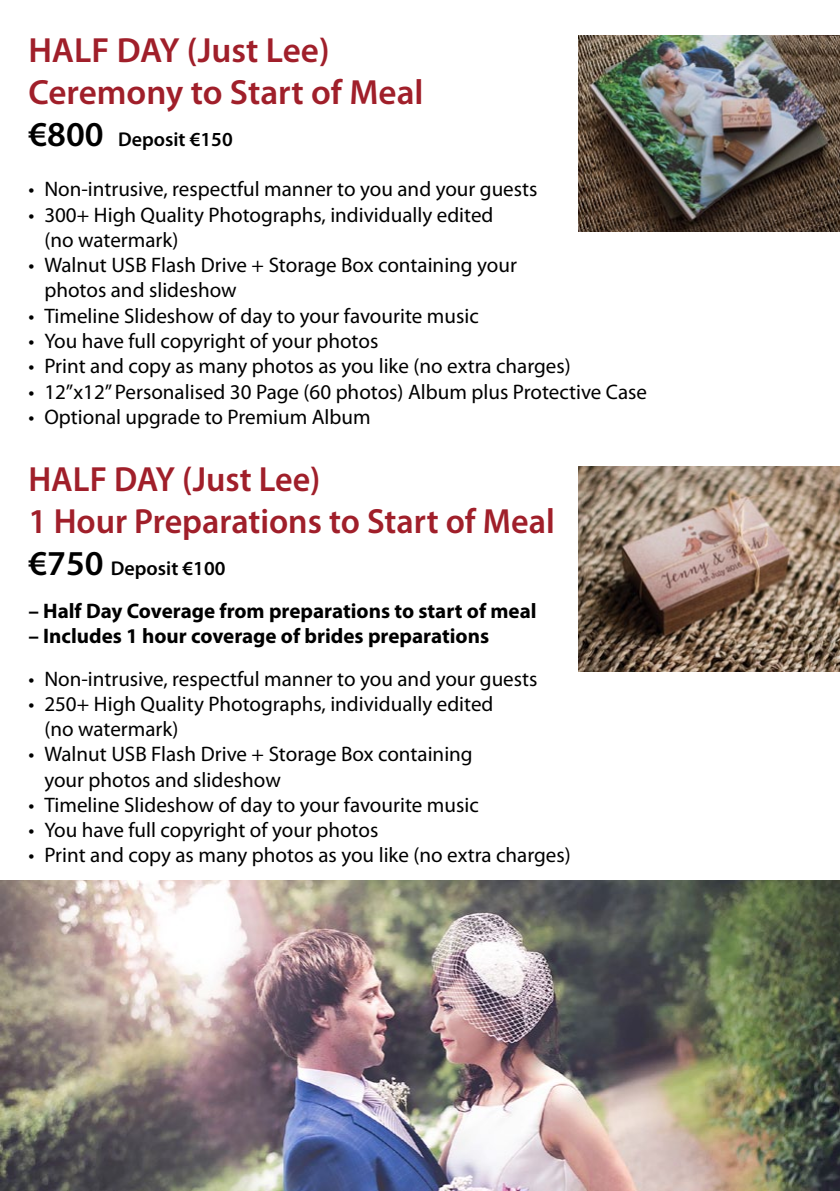
<style>
.page{position:relative;width:840px;height:1191px;background:#fff}
.page>*{position:absolute;margin:0;border:0;box-sizing:border-box;transform-origin:0 0}
.t1{font:600 35px/42px "Myriad Pro";color:#a01f2a}
.t2{font:21px/25.2px "Myriad Pro";color:#000}
.t3{font:700 21px "Myriad Pro";color:#000}
.t4{font:600 20px "Myriad Pro";color:#000}
.s1{font-size:35px}
</style>
<div class="page">
<img style="left:0;top:880px;width:839px;height:311px">
<img style="left:578px;top:35px;width:261px;height:196px">
<img style="left:578px;top:466px;width:261px;height:205px">
<h1 class="t1" style="left:28px;top:28px;width:396px">HALF DAY (Just Lee)<br>Ceremony to Start of Meal</h1>
<p class="t4" style="left:28px;top:126px;width:206px"><span class="s1">€800</span> Deposit €150</p>
<p class="t2" style="left:28px;top:176px;width:510px">• Non-intrusive, respectful manner to you and your guests</p>
<p class="t2" style="left:44px;top:202px;width:450px;text-indent:-16px">• 300+ High Quality Photographs, individually edited (no watermark)</p>
<p class="t2" style="left:44px;top:252px;width:474px;text-indent:-16px">• Walnut USB Flash Drive + Storage Box containing your photos and slideshow</p>
<p class="t2" style="left:28px;top:303px;width:451px">• Timeline Slideshow of day to your favourite music</p>
<p class="t2" style="left:28px;top:328px;width:351px">• You have full copyright of your photos</p>
<p class="t2" style="left:28px;top:353px;width:543px">• Print and copy as many photos as you like (no extra charges)</p>
<p class="t2" style="left:28px;top:378px;width:620px">• 12”x12”Personalised 30 Page (60 photos) Album plus Protective Case</p>
<p class="t2" style="left:28px;top:404px;width:344px">• Optional upgrade to Premium Album</p>
<h1 class="t1" style="left:28px;top:457px;width:527px">HALF DAY (Just Lee)<br>1 Hour Preparations to Start of Meal</h1>
<p class="t4" style="left:28px;top:556px;width:198px"><span class="s1">€750</span> Deposit €100</p>
<p class="t3" style="left:28px;top:597px;width:509px">– Half Day Coverage from preparations to start of meal</p>
<p class="t3" style="left:28px;top:622px;width:462px">– Includes 1 hour coverage of brides preparations</p>
<p class="t2" style="left:28px;top:665px;width:510px">• Non-intrusive, respectful manner to you and your guests</p>
<p class="t2" style="left:44px;top:691px;width:450px;text-indent:-16px">• 250+ High Quality Photographs, individually edited (no watermark)</p>
<p class="t2" style="left:44px;top:741px;width:429px;text-indent:-16px">• Walnut USB Flash Drive + Storage Box containing your photos and slideshow</p>
<p class="t2" style="left:28px;top:792px;width:451px">• Timeline Slideshow of day to your favourite music</p>
<p class="t2" style="left:28px;top:817px;width:351px">• You have full copyright of your photos</p>
<p class="t2" style="left:28px;top:842px;width:543px">• Print and copy as many photos as you like (no extra charges)</p>
</div>
